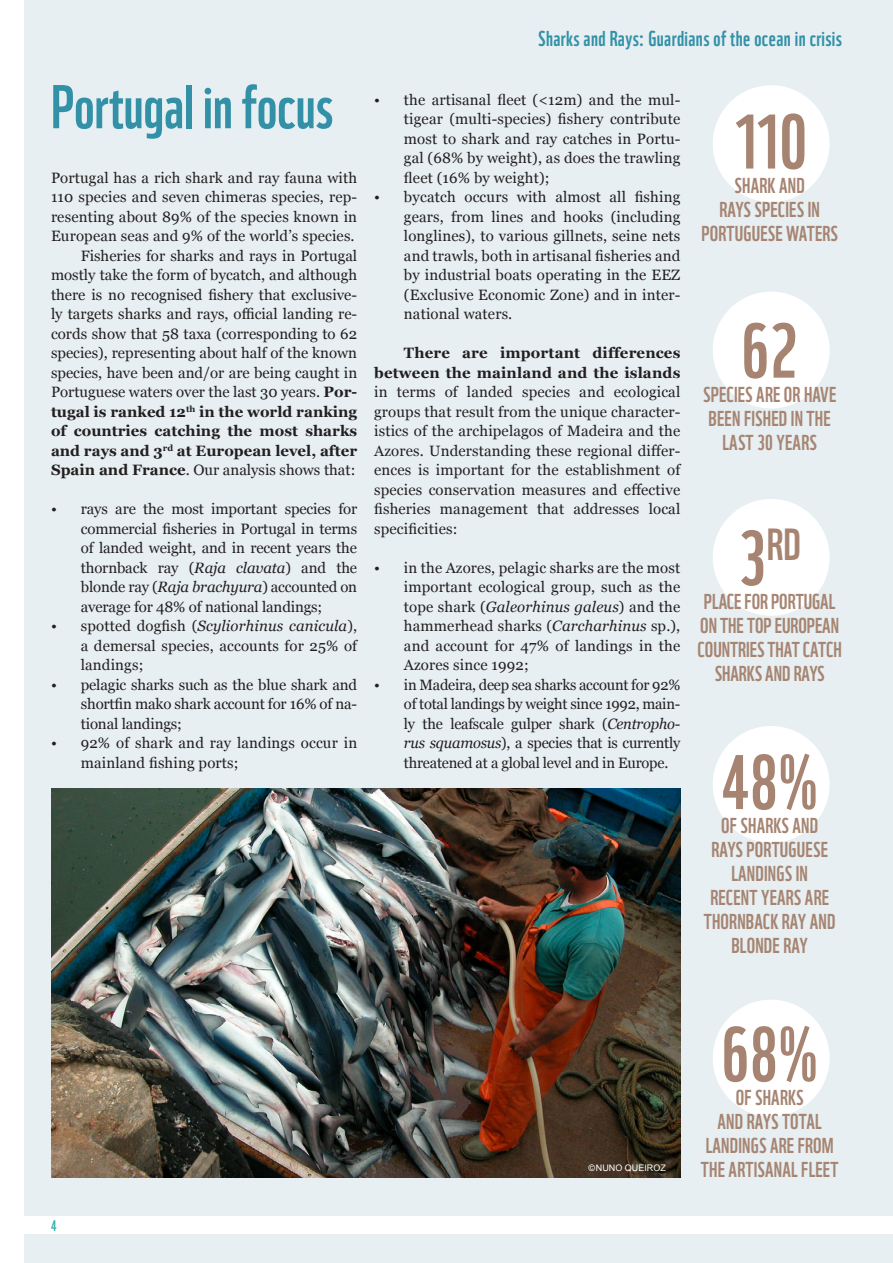
<style>
.page{position:relative;width:893px;height:1263px;background:#fff}
.page>*{position:absolute;margin:0;border:0;box-sizing:border-box;transform-origin:0 0}
.t1{font:75px "WWF";letter-spacing:.01em;color:#a68471}
.t2{font:60px "WWF";color:#3291a7}
.t3{font:43.65px "WWF";color:#a68471}
.t4{font:21px/24px "WWF";letter-spacing:.01em;color:#a68471;text-align:center}
.t5{font:21px "WWF";letter-spacing:.02em;color:#3291a7}
.t6{font:15px/19.5px "Georgia";color:#231f20;text-align:justify}
.t7{font:700 15px/19.5px "Georgia";letter-spacing:.01em;color:#231f20;text-align:right}
.t8{font:15px "WWF";color:#38b1af}
.t9{font:9px "Arial";color:#fff}
.s1{font-weight:700}
.s2{font-style:italic}
.s3{font-size:75px}
</style>
<div class="page">
<div style="left:24px;top:0;width:869px;height:1263px;background:#e7eff2"></div>
<div style="left:0;top:1217px;width:893px;height:17px;background:#fff"></div>
<img style="left:51px;top:788px;width:629px;height:389px">
<div style="left:713px;top:85px;width:117px;height:117px;background:#fff;border-radius:50%"></div>
<div style="left:713px;top:292px;width:117px;height:116px;background:#fff;border-radius:50%"></div>
<div style="left:713px;top:726px;width:117px;height:117px;background:#fff;border-radius:50%"></div>
<div style="left:713px;top:999px;width:117px;height:117px;background:#fff;border-radius:50%"></div>
<div style="left:713px;top:499px;width:117px;height:117px;background:#fff;border-radius:50%"></div>
<h2 class="t2" style="left:51px;top:60px;width:283px">Portugal in focus</h2>
<p class="t6" style="left:51px;top:167px;width:308px;text-align:right">Portugal has a rich shark and ray fauna with 110 species and seven chimeras species, rep&shy;resenting about 89% of the species known in European seas and 9% of the world’s species.<br>Fisheries for sharks and rays in Portugal mostly take the form of bycatch, and although there is no recognised fishery that exclusive&shy;ly targets sharks and rays, official landing re&shy;cords show that 58 taxa (corresponding to 62 species), representing about half of the known species, have been and/or are being caught in Portuguese waters over the last 30 years. <span class="s1">Por&shy;tugal is ranked 12</span><sup>th</sup> <span class="s1">in the world ranking of countries catching the most sharks and rays and 3</span><sup>rd</sup> <span class="s1">at European level, after Spain and France</span>. Our analysis shows that:</p>
<p class="t6" style="left:81px;top:498px;width:278px;text-indent:-30px">• rays are the most important species for commercial fisheries in Portugal in terms of landed weight, and in recent years the thornback ray (<span class="s2">Raja clavata</span>) and the blonde ray (<span class="s2">Raja brachyura</span>) accounted on average for 48% of national landings;</p>
<p class="t6" style="left:81px;top:615px;width:278px;text-indent:-30px">• spotted dogfish (<span class="s2">Scyliorhinus canicula</span>), a demersal species, accounts for 25% of landings;</p>
<p class="t6" style="left:81px;top:674px;width:278px;text-indent:-30px">• pelagic sharks such as the blue shark and shortfin mako shark account for 16% of na&shy;tional landings;</p>
<p class="t6" style="left:81px;top:732px;width:278px;text-indent:-30px">• 92% of shark and ray landings occur in mainland fishing ports;</p>
<h3 class="t5" style="left:538px;top:22px;width:305px">Sharks and Rays: Guardians of the ocean in crisis</h3>
<p class="t6" style="left:404px;top:89px;width:278px;text-indent:-30px">• the artisanal fleet (&lt;12m) and the mul&shy;tigear (multi-species) fishery contribute most to shark and ray catches in Portu&shy;gal (68% by weight), as does the trawling fleet (16% by weight);</p>
<p class="t6" style="left:404px;top:186px;width:278px;text-indent:-30px">• bycatch occurs with almost all fishing gears, from lines and hooks (including longlines), to various gillnets, seine nets and trawls, both in artisanal fisheries and by industrial boats operating in the EEZ (Exclusive Economic Zone) and in inter&shy;national waters.</p>
<p class="t7" style="left:374px;top:342px;width:308px">There are important differences between the mainland and the islands</p>
<p class="t6" style="left:374px;top:381px;width:308px">in terms of landed species and ecological groups that result from the unique character&shy;istics of the archipelagos of Madeira and the Azores. Understanding these regional differ&shy;ences is important for the establishment of species conservation measures and effective fisheries management that addresses local specificities:</p>
<p class="t6" style="left:404px;top:557px;width:278px;text-indent:-30px">• in the Azores, pelagic sharks are the most important ecological group, such as the tope shark (<span class="s2">Galeorhinus galeus</span>) and the hammerhead sharks (<span class="s2">Carcharhinus</span> sp.), and account for 47% of landings in the Azores since 1992;</p>
<p class="t6" style="left:404px;top:674px;width:278px;text-indent:-30px">• in Madeira, deep sea sharks account for 92% of total landings by weight since 1992, main&shy;ly the leafscale gulper shark (<span class="s2">Centropho&shy;rus squamosus</span>), a species that is currently threatened at a global level and in Europe.</p>
<h1 class="t1" style="left:732px;top:83px;width:77px">110</h1>
<h3 class="t4" style="left:701px;top:171px;width:138px">SHARK AND<br>RAYS SPECIES IN<br>PORTUGUESE WATERS</h3>
<h1 class="t1" style="left:741px;top:292px;width:58px">62</h1>
<h3 class="t4" style="left:703px;top:380px;width:135px">SPECIES ARE OR HAVE<br>BEEN FISHED IN THE<br>LAST 30 YEARS</h3>
<h3 class="t3" style="left:738px;top:510px;width:64px"><span class="s3">3</span>RD</h3>
<h3 class="t4" style="left:698px;top:587px;width:146px">PLACE FOR PORTUGAL<br>ON THE TOP EUROPEAN<br>COUNTRIES THAT CATCH<br>SHARKS AND RAYS</h3>
<h1 class="t1" style="left:722px;top:723px;width:98px">48%</h1>
<h3 class="t4" style="left:704px;top:811px;width:133px">OF SHARKS AND<br>RAYS PORTUGUESE<br>LANDINGS IN<br>RECENT YEARS ARE<br>THORNBACK RAY AND<br>BLONDE RAY</h3>
<p class="t8" style="left:51px;top:1214px;width:7px">4</p>
<p class="t9" style="left:588px;top:1161px;width:79px">©NUNO QUEIROZ</p>
<h1 class="t1" style="left:722px;top:995px;width:98px">68%</h1>
<h3 class="t4" style="left:701px;top:1083px;width:139px">OF SHARKS<br>AND RAYS TOTAL<br>LANDINGS ARE FROM<br>THE ARTISANAL FLEET</h3>
</div>
